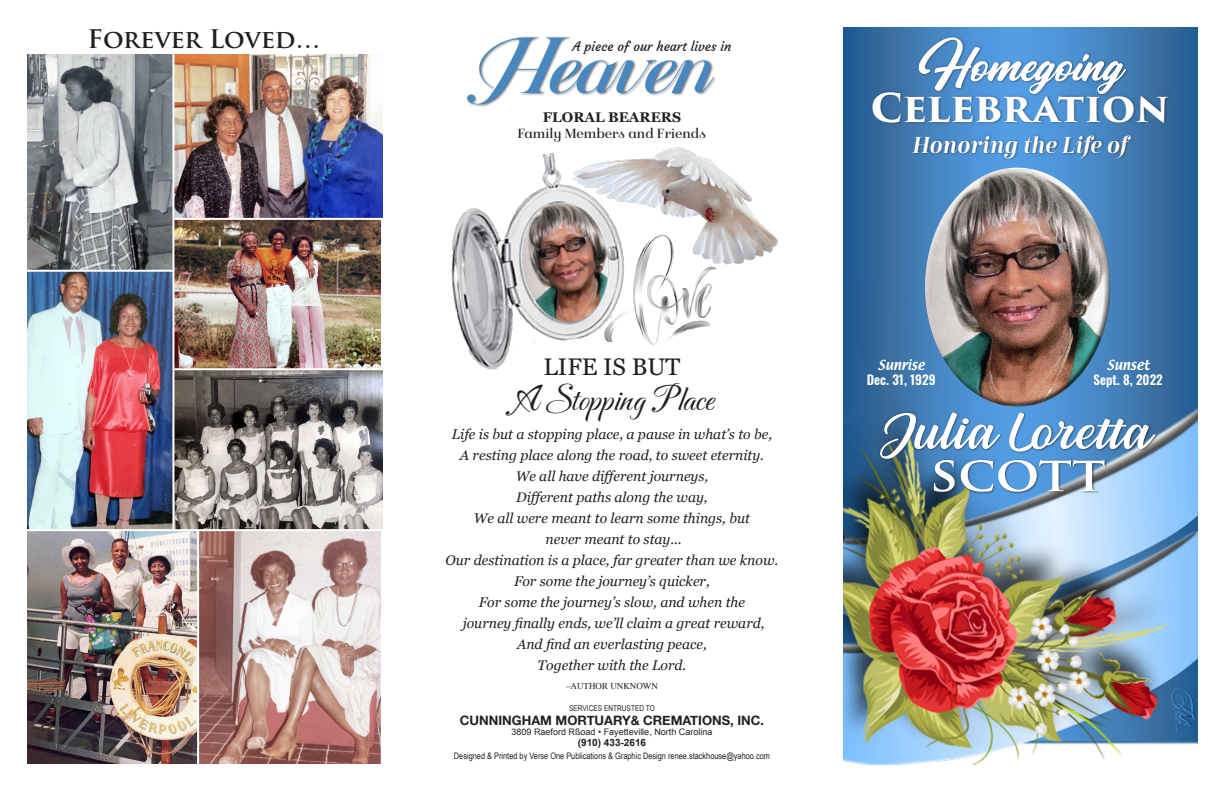
<style>
.page{position:relative;width:1224px;height:792px;background:#fff}
.page>*{position:absolute;margin:0;border:0;box-sizing:border-box;transform-origin:0 0}
.t1{font:79.1px "Daizen";letter-spacing:-.02em;color:#4988bf;scale:1.11 1}
.t2{font:65px "Rhapson Script";color:#fff}
.t3{font:47.7px "Hestina";color:#fff;scale:1.11 1}
.t4{font:700 47.7px "Trajan Pro";color:#fff;scale:1.11 1}
.t5{font:700 38.7px "Trajan Pro 3";letter-spacing:-.015em;color:#fff}
.t6{font:36px "Carattere ROB";color:#231f20}
.t7{font:700 25px "Trajan Pro";color:#231f20}
.t8{font:24px "Georgia";color:#231f20}
.t9{font:23px "Cabrito Didone Con Bol It";color:#fff}
.t10{font:italic 14px "Georgia";color:#231f20}
.t11{font:14px "Isabel";color:#231f20}
.t12{font:700 14px "Georgia";color:#231f20}
.t13{font:700 13px "Helvetica Neue";color:#231f20}
.t14{font:13px "Courgette";color:#231f20}
.t15{font:600 13px "Oswald";color:#fff}
.t16{font:12px "Textile";color:#fff}
.t17{font:700 10px "Arial";color:#231f20}
.t18{font:9px "Arial Narrow";color:#231f20}
.t19{font:9px "Arial";color:#231f20}
.t20{font:9px "Times";color:#231f20}
.t21{font:8px "Arial Narrow";color:#231f20}
</style>
<div class="page">
<img style="left:657px;top:278px;width:55px;height:63px">
<img style="left:844px;top:27px;width:353px;height:739px">
<div style="left:879px;top:411px;width:279px;height:83px;background:#231f20;opacity:.65"></div>
<div style="left:1092px;top:358px;width:73px;height:33px;background:#231f20;opacity:.05"></div>
<div style="left:866px;top:358px;width:72px;height:32px;background:#231f20;opacity:.05"></div>
<div style="left:466px;top:36px;width:251px;height:72px;background:#231f20;opacity:.65"></div>
<div style="left:923px;top:167px;width:172px;height:190px;background:#fff;opacity:.75"></div>
<div style="left:931px;top:195px;width:180px;height:212px;background:#231f20;opacity:.75"></div>
<div style="left:871px;top:36px;width:300px;height:125px;background:#231f20;opacity:.65"></div>
<img style="left:451px;top:152px;width:206px;height:218px">
<img style="left:519px;top:202px;width:93px;height:121px">
<img style="left:561px;top:147px;width:217px;height:131px">
<img style="left:28px;top:531px;width:169px;height:232px">
<img style="left:174px;top:370px;width:208px;height:159px">
<img style="left:199px;top:531px;width:181px;height:233px">
<img style="left:28px;top:54px;width:144px;height:475px">
<img style="left:174px;top:220px;width:206px;height:148px">
<img style="left:174px;top:54px;width:208px;height:164px">
<hr style="left:20px;top:270px;width:154px;height:2px;background:#fff">
<p class="t7" style="left:88px;top:23px;width:234px">Forever Loved…</p>
<p class="t1" style="left:466px;top:20px;width:223px">Heaven</p>
<p class="t2" style="left:916px;top:24px;width:210px">Homegoing</p>
<p class="t14" style="left:572px;top:38px;width:161px">A piece of our heart lives in</p>
<p class="t5" style="left:871px;top:79px;width:300px">CELEBRATION</p>
<p class="t9" style="left:912px;top:131px;width:217px">Honoring the Life of</p>
<p class="t12" style="left:543px;top:107px;width:140px">FLORAL BEARERS</p>
<p class="t11" style="left:518px;top:125px;width:190px">Family Members and Friends</p>
<p class="t8" style="left:543px;top:349px;width:138px">LIFE IS BUT</p>
<p class="t6" style="left:516px;top:374px;width:200px">A Stopping Place</p>
<p class="t10" style="left:452px;top:424px;width:322px">Life is but a stopping place, a pause in what’s to be,</p>
<p class="t10" style="left:460px;top:445px;width:306px">A resting place along the road, to sweet eternity.</p>
<p class="t10" style="left:516px;top:466px;width:194px">We all have different journeys,</p>
<p class="t10" style="left:516px;top:487px;width:193px">Different paths along the way,</p>
<p class="t10" style="left:474px;top:508px;width:278px">We all were meant to learn some things, but</p>
<p class="t10" style="left:546px;top:529px;width:138px">never meant to stay...</p>
<p class="t10" style="left:446px;top:550px;width:334px">Our destination is a place, far greater than we know.</p>
<p class="t10" style="left:514px;top:571px;width:197px">For some the journey’s quicker,</p>
<p class="t10" style="left:479px;top:592px;width:268px">For some the journey’s slow, and when the</p>
<p class="t10" style="left:463px;top:613px;width:303px">journey finally ends, we’ll claim a great reward,</p>
<p class="t10" style="left:517px;top:634px;width:191px">And find an everlasting peace,</p>
<p class="t10" style="left:538px;top:655px;width:150px">Together with the Lord.</p>
<p class="t20" style="left:566px;top:677px;width:93px">–AUTHOR UNKNOWN</p>
<p class="t21" style="left:569px;top:702px;width:87px">SERVICES ENTRUSTED TO</p>
<p class="t13" style="left:460px;top:710px;width:306px">CUNNINGHAM MORTUARY&amp; CREMATIONS, INC.</p>
<p class="t19" style="left:512px;top:726px;width:202px">3809 Raeford Rßoad • Fayetteville, North Carolina</p>
<p class="t17" style="left:578px;top:736px;width:70px">(910) 433-2616</p>
<p class="t18" style="left:454px;top:749px;width:317px">Designed &amp; Printed by Verse One Publications &amp; Graphic Design renee.stackhouse@yahoo.com</p>
<p class="t16" style="left:878px;top:356px;width:48px">SUNRISE</p>
<p class="t15" style="left:867px;top:373px;width:70px">Dec. 31, 1929</p>
<p class="t16" style="left:1107px;top:356px;width:44px">SUNSET</p>
<p class="t15" style="left:1093px;top:373px;width:71px">Sept. 8, 2022</p>
<p class="t3" style="left:882px;top:404px;width:247px">Julia Loretta</p>
<p class="t4" style="left:930px;top:444px;width:160px">scott</p>
</div>
